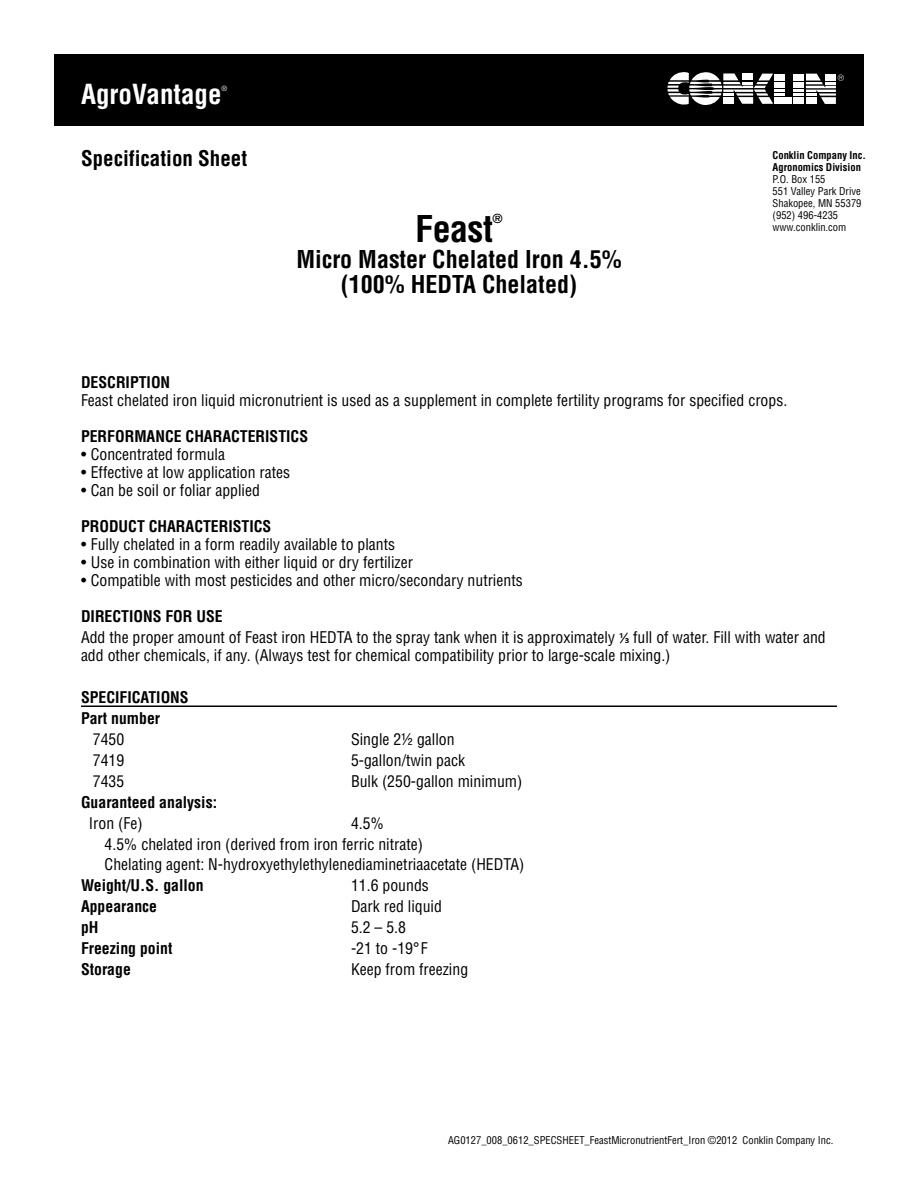
<style>
.page{position:relative;width:918px;height:1188px;background:#fff}
.page>*{position:absolute;margin:0;border:0;box-sizing:border-box;transform-origin:0 0}
.t1{font:700 condensed 36px "Helvetica";letter-spacing:-.015em;color:#000}
.t2{font:700 condensed 27px "Helvetica";color:#fff}
.t3{font:700 condensed 24px/25.5px "Helvetica";color:#000;text-align:center}
.t4{font:700 condensed 21px "Helvetica";color:#000}
.t5{font:condensed 15.75px/21px "Helvetica";color:#000}
.t6{font:700 condensed 15.75px "Helvetica";color:#000}
.t7{font:700 condensed 12.3px "Helvetica";color:#000}
.t8{font:condensed 10.5px/12px "Helvetica";color:#000}
.t9{font:700 condensed 10.5px/12px "Helvetica";color:#000}
.t10{font:condensed 7.05px "Helvetica";color:#fff}
.s1{font-weight:700}
.s2{font-family:"Calibri";font-stretch:normal}
</style>
<div class="page">
<div style="left:54px;top:54px;width:810px;height:72px;background:#000"></div>
<div style="left:774px;top:97px;width:18px;height:7px;background:#fff"></div>
<svg style="left:793px;top:74px;width:51px;height:30px"></svg>
<svg style="left:668px;top:72px;width:117px;height:33px"></svg>
<hr style="left:81px;top:706px;width:756px;height:1px;background:#000">
<h2 class="t2" style="left:81px;top:77px;width:142px">AgroVantage</h2>
<p class="t10" style="left:222px;top:84px;width:7px">®</p>
<h3 class="t4" style="left:81px;top:145px;width:168px">Specification Sheet</h3>
<h1 class="t1" style="left:415px;top:207px;width:79px">Feast</h1>
<p class="t7" style="left:493px;top:211px;width:12px">®</p>
<h3 class="t3" style="left:296px;top:246px;width:327px">Micro Master Chelated Iron 4.5% (100% HEDTA Chelated)</h3>
<p class="t9" style="left:773px;top:149px;width:95px">Conklin Company Inc.<br>Agronomics Division</p>
<p class="t8" style="left:773px;top:173px;width:90px">P.O. Box 155<br>551 Valley Park Drive<br>Shakopee, MN 55379 (952) 496-4235 www.conklin.com</p>
<p class="t6" style="left:81px;top:372px;width:91px">Description</p>
<p class="t5" style="left:81px;top:389px;width:708px">Feast chelated iron liquid micronutrient is used as a supplement in complete fertility programs for specified crops.</p>
<p class="t6" style="left:81px;top:426px;width:229px">PERFORMANCE CHARACTERISTICS</p>
<p class="t5" style="left:81px;top:443px;width:146px">• Concentrated formula</p>
<p class="t5" style="left:81px;top:461px;width:211px">• Effective at low application rates</p>
<p class="t5" style="left:81px;top:479px;width:180px">• Can be soil or foliar applied</p>
<p class="t6" style="left:81px;top:516px;width:192px">PRO DUCT CHARACTERISTICS</p>
<p class="t5" style="left:81px;top:533px;width:316px">• Fully chelated in a form readily available to plants</p>
<p class="t5" style="left:81px;top:551px;width:333px">• Use in combination with either liquid or dry fertilizer</p>
<p class="t5" style="left:81px;top:569px;width:443px">• Compatible with most pesticides and other micro/secondary nutrients</p>
<p class="t6" style="left:81px;top:606px;width:32px">Directi</p>
<p class="t5" style="left:81px;top:605px;width:746px;text-indent:53px"><span class="s1">ons For Use<br></span>Add the proper amount of Feast iron HEDTA to the spray tank when it is approximately <span class="s2">⅓</span> full of water. Fill with water and</p>
<p class="t5" style="left:81px;top:644px;width:591px">add other chemicals, if any. (Always test for chemical compatibility prior to large-scale mixing.)</p>
<p class="t6" style="left:81px;top:687px;width:26px">Specificati</p>
<p class="t6" style="left:161px;top:687px;width:28px">ons</p>
<p class="t6" style="left:81px;top:708px;width:81px">Part number</p>
<p class="t5" style="left:93px;top:728px;width:33px">7450</p>
<p class="t5" style="left:351px;top:728px;width:105px">Single 2½ gallon</p>
<p class="t5" style="left:93px;top:749px;width:33px">7419</p>
<p class="t5" style="left:351px;top:749px;width:116px">5-gallon/twin pack</p>
<p class="t5" style="left:93px;top:770px;width:33px">7435</p>
<p class="t5" style="left:351px;top:770px;width:173px">Bulk (250-gallon minimum)</p>
<p class="t6" style="left:81px;top:792px;width:138px">Guaranteed analysis:</p>
<p class="t5" style="left:89px;top:812px;width:55px">Iron (Fe)</p>
<p class="t5" style="left:105px;top:812px;width:421px;text-indent:246px">4.5%<br>4.5% chelated iron (derived from iron ferric nitrate)<br>Chelating agent: N-hydroxyethylethylenediaminetriaacetate (HEDTA)</p>
<p class="t6" style="left:81px;top:876px;width:124px">Weight/U.S. gallon</p>
<p class="t5" style="left:351px;top:875px;width:79px">11.6 pounds</p>
<p class="t6" style="left:81px;top:897px;width:78px">Appearance</p>
<p class="t5" style="left:351px;top:896px;width:92px">Dark red liquid</p>
<p class="t6" style="left:81px;top:918px;width:19px">pH</p>
<p class="t5" style="left:351px;top:917px;width:57px">5.2 – 5.8</p>
<p class="t6" style="left:81px;top:939px;width:93px">Freezing point</p>
<p class="t5" style="left:351px;top:938px;width:78px">-21 to -19°F</p>
<p class="t6" style="left:81px;top:960px;width:51px">Storage</p>
<p class="t5" style="left:351px;top:959px;width:119px">Keep from freezing</p>
<p class="t8" style="left:448px;top:1134px;width:387px">AG0127_008_0612_SPECSHEET_FeastMicronutrientFert_Iron ©2012 Conklin Company Inc.</p>
</div>
